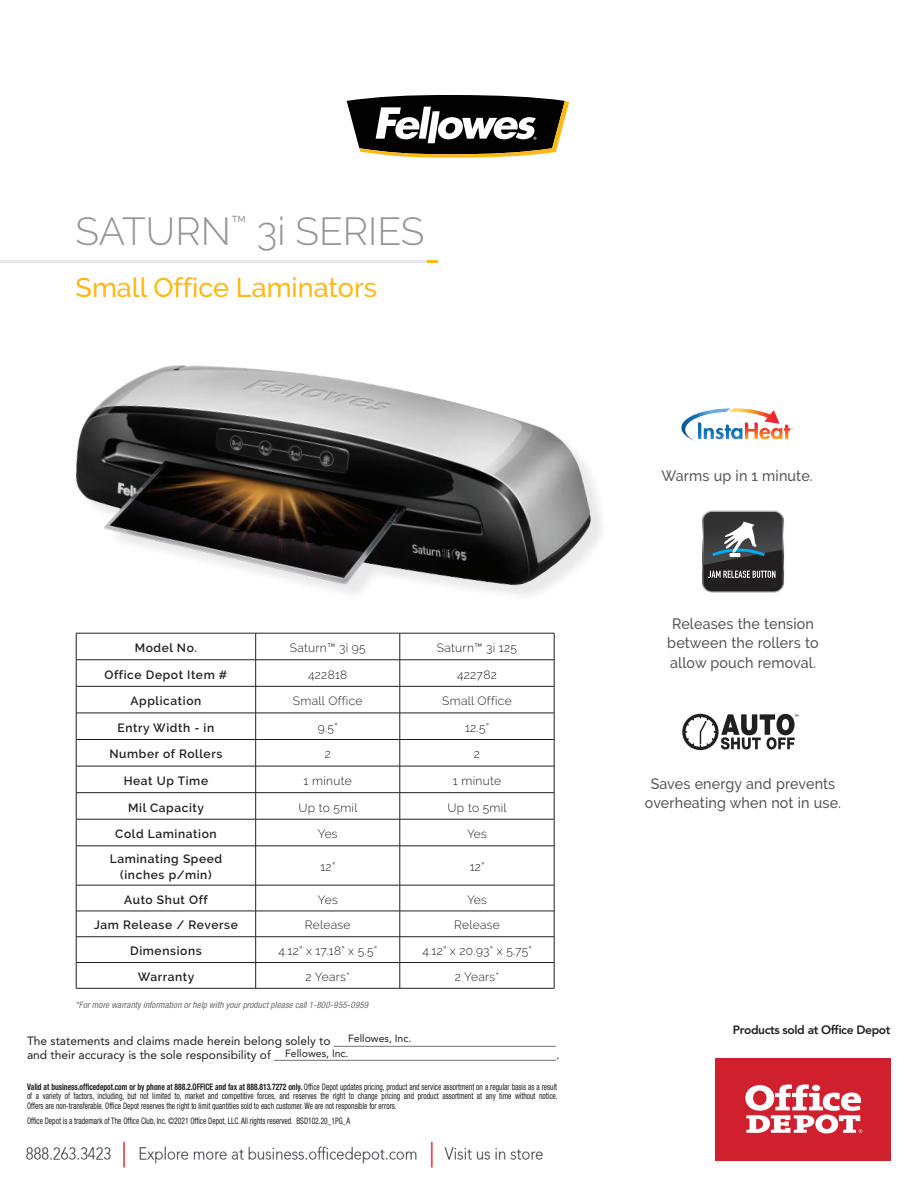
<style>
.page{position:relative;width:918px;height:1188px;background:#fff}
.page>*{position:absolute;margin:0;border:0;box-sizing:border-box;transform-origin:0 0}
.t1{font:300 39px "Raleway";color:#939598}
.t2{font:500 27px "Raleway";color:#fcb814}
.t3{font:500 15px/19.5px "Raleway";letter-spacing:.01em;color:#57585a;text-align:center;scale:.95 1}
.t4{font:300 12px "Raleway";letter-spacing:.025em;color:#231f20}
.t5{font:600 12px/16.5px "Raleway";letter-spacing:.05em;color:#231f20;text-align:center}
.t6{font:12px/14.4px "Avenir LT Std";color:#231f20}
.t7{font:800 12px "Avenir LT Std";letter-spacing:-.03em;color:#231f20}
.t8{font:10.5px/15.8px "Avenir LT Std";color:#231f20}
.t9{font:condensed 9px/9.8px "Helvetica Neue LT Std";color:#231f20;text-align:justify;scale:.83 1}
.t10{font:italic condensed 9px "Helvetica Neue LT Std";letter-spacing:.01em;color:#6c6d70}
.s1{font-weight:700}
</style>
<div class="page">
<img style="left:75px;top:365px;width:527px;height:385px">
<div style="left:716px;top:1058px;width:175px;height:103px;background:#d0202e"></div>
<svg style="left:745px;top:1084px;width:117px;height:49px"></svg>
<hr style="left:76px;top:633px;width:180px;height:1px;background:#231f20">
<hr style="left:256px;top:633px;width:144px;height:1px;background:#231f20">
<hr style="left:400px;top:633px;width:154px;height:1px;background:#231f20">
<hr style="left:76px;top:660px;width:180px;height:1px;background:#231f20">
<hr style="left:256px;top:660px;width:144px;height:1px;background:#231f20">
<hr style="left:400px;top:660px;width:154px;height:1px;background:#231f20">
<hr style="left:76px;top:686px;width:180px;height:1px;background:#231f20">
<hr style="left:256px;top:686px;width:144px;height:1px;background:#231f20">
<hr style="left:400px;top:686px;width:154px;height:1px;background:#231f20">
<hr style="left:76px;top:713px;width:180px;height:1px;background:#231f20">
<hr style="left:256px;top:713px;width:144px;height:1px;background:#231f20">
<hr style="left:400px;top:713px;width:154px;height:1px;background:#231f20">
<hr style="left:76px;top:739px;width:180px;height:1px;background:#231f20">
<hr style="left:256px;top:739px;width:144px;height:1px;background:#231f20">
<hr style="left:400px;top:739px;width:154px;height:1px;background:#231f20">
<hr style="left:76px;top:766px;width:180px;height:1px;background:#231f20">
<hr style="left:256px;top:766px;width:144px;height:1px;background:#231f20">
<hr style="left:400px;top:766px;width:154px;height:1px;background:#231f20">
<hr style="left:76px;top:792px;width:180px;height:1px;background:#231f20">
<hr style="left:256px;top:792px;width:144px;height:1px;background:#231f20">
<hr style="left:400px;top:792px;width:154px;height:1px;background:#231f20">
<hr style="left:76px;top:819px;width:180px;height:1px;background:#231f20">
<svg style="left:76px;top:633px;width:1px;height:213px"></svg>
<hr style="left:256px;top:819px;width:144px;height:1px;background:#231f20">
<svg style="left:255px;top:633px;width:1px;height:213px"></svg>
<hr style="left:400px;top:819px;width:154px;height:1px;background:#231f20">
<svg style="left:400px;top:633px;width:1px;height:213px"></svg>
<svg style="left:554px;top:633px;width:1px;height:213px"></svg>
<hr style="left:76px;top:846px;width:180px;height:1px;background:#231f20">
<hr style="left:76px;top:846px;width:1px;height:39px;background:#231f20">
<hr style="left:256px;top:846px;width:144px;height:1px;background:#231f20">
<hr style="left:255px;top:846px;width:1px;height:39px;background:#231f20">
<hr style="left:400px;top:846px;width:154px;height:1px;background:#231f20">
<hr style="left:400px;top:846px;width:1px;height:39px;background:#231f20">
<hr style="left:554px;top:846px;width:1px;height:39px;background:#231f20">
<hr style="left:76px;top:885px;width:180px;height:1px;background:#231f20">
<hr style="left:256px;top:885px;width:144px;height:1px;background:#231f20">
<hr style="left:400px;top:885px;width:154px;height:1px;background:#231f20">
<svg style="left:76px;top:885px;width:1px;height:103px"></svg>
<svg style="left:255px;top:885px;width:1px;height:103px"></svg>
<svg style="left:400px;top:885px;width:1px;height:103px"></svg>
<svg style="left:554px;top:885px;width:1px;height:103px"></svg>
<hr style="left:76px;top:988px;width:180px;height:1px;background:#231f20">
<hr style="left:256px;top:988px;width:144px;height:1px;background:#231f20">
<hr style="left:400px;top:988px;width:154px;height:1px;background:#231f20">
<hr style="left:76px;top:911px;width:180px;height:1px;background:#231f20">
<hr style="left:256px;top:911px;width:144px;height:1px;background:#231f20">
<hr style="left:400px;top:911px;width:154px;height:1px;background:#231f20">
<hr style="left:76px;top:936px;width:180px;height:1px;background:#231f20">
<hr style="left:256px;top:936px;width:144px;height:1px;background:#231f20">
<hr style="left:400px;top:936px;width:154px;height:1px;background:#231f20">
<hr style="left:76px;top:962px;width:180px;height:1px;background:#231f20">
<hr style="left:256px;top:962px;width:144px;height:1px;background:#231f20">
<hr style="left:400px;top:962px;width:154px;height:1px;background:#231f20">
<div style="left:682px;top:714px;width:37px;height:36px;border:3px solid #231f20;border-radius:50%"></div>
<svg style="left:687px;top:718px;width:7px;height:8px"></svg>
<svg style="left:685px;top:732px;width:9px;height:14px"></svg>
<svg style="left:700px;top:714px;width:98px;height:36px"></svg>
<svg style="left:702px;top:511px;width:82px;height:82px;background:#4e5053"></svg>
<svg style="left:681px;top:408px;width:112px;height:33px"></svg>
<svg style="left:347px;top:95px;width:222px;height:63px"></svg>
<svg style="left:426px;top:260px;width:12px;height:3px"></svg>
<hr style="left:0;top:260px;width:426px;height:3px;background:#e6e7e9">
<img style="left:26px;top:1141px;width:517px;height:27px">
<h1 class="t1" style="left:76px;top:209px;width:350px">SATURN<sup>™</sup> 3i SERIES</h1>
<h2 class="t2" style="left:76px;top:272px;width:303px">Small Office Laminators</h2>
<h3 class="t5" style="left:135px;top:640px;width:64px">Model No.</h3>
<h3 class="t4" style="left:290px;top:641px;width:77px">Saturn™ 3i 95</h3>
<h3 class="t4" style="left:437px;top:641px;width:82px">Saturn™ 3i 125</h3>
<h3 class="t5" style="left:104px;top:666px;width:125px">Office Depot Item #</h3>
<h3 class="t4" style="left:308px;top:667px;width:41px">422818</h3>
<h3 class="t4" style="left:457px;top:667px;width:41px">422782</h3>
<h3 class="t5" style="left:131px;top:693px;width:72px">Application</h3>
<h3 class="t4" style="left:293px;top:694px;width:71px">Small Office</h3>
<h3 class="t4" style="left:442px;top:694px;width:71px">Small Office</h3>
<h3 class="t5" style="left:118px;top:719px;width:98px">Entry Width - in</h3>
<h3 class="t4" style="left:318px;top:721px;width:21px">9.5”</h3>
<h3 class="t4" style="left:465px;top:721px;width:26px">12.5”</h3>
<h3 class="t5" style="left:109px;top:746px;width:114px">Number of Rollers</h3>
<h3 class="t4" style="left:325px;top:747px;width:8px">2</h3>
<h3 class="t4" style="left:474px;top:747px;width:8px">2</h3>
<h3 class="t5" style="left:124px;top:773px;width:86px">Heat Up Time</h3>
<h3 class="t4" style="left:304px;top:774px;width:50px">1 minute</h3>
<h3 class="t4" style="left:453px;top:774px;width:50px">1 minute</h3>
<h3 class="t5" style="left:128px;top:799px;width:78px">Mil Capacity</h3>
<h3 class="t4" style="left:298px;top:800px;width:61px">Up to 5mil</h3>
<h3 class="t4" style="left:448px;top:800px;width:61px">Up to 5mil</h3>
<h3 class="t5" style="left:115px;top:826px;width:103px">Cold Lamination</h3>
<h3 class="t4" style="left:318px;top:827px;width:22px">Yes</h3>
<h3 class="t4" style="left:467px;top:827px;width:22px">Yes</h3>
<h3 class="t5" style="left:110px;top:850px;width:114px">Laminating Speed (inches p/min)</h3>
<h3 class="t4" style="left:320px;top:860px;width:17px">12”</h3>
<h3 class="t4" style="left:470px;top:860px;width:17px">12”</h3>
<h3 class="t5" style="left:124px;top:891px;width:85px">Auto Shut Off</h3>
<h3 class="t4" style="left:318px;top:892px;width:22px">Yes</h3>
<h3 class="t4" style="left:467px;top:892px;width:22px">Yes</h3>
<h3 class="t5" style="left:94px;top:917px;width:145px">Jam Release / Reverse</h3>
<h3 class="t4" style="left:305px;top:918px;width:47px">Release</h3>
<h3 class="t4" style="left:454px;top:918px;width:47px">Release</h3>
<h3 class="t5" style="left:130px;top:943px;width:73px">Dimensions</h3>
<h3 class="t4" style="left:278px;top:944px;width:100px">4.12” x 17.18” x 5.5”</h3>
<h3 class="t4" style="left:422px;top:944px;width:111px">4.12” x 20.93” x 5.75”</h3>
<h3 class="t5" style="left:138px;top:969px;width:58px">Warranty</h3>
<h3 class="t4" style="left:306px;top:970px;width:46px">2 Years*</h3>
<h3 class="t4" style="left:455px;top:970px;width:46px">2 Years*</h3>
<p class="t10" style="left:76px;top:1000px;width:294px">*For more warranty information or help with your product please call 1-800-955-0959</p>
<p class="t8" style="left:285px;top:1030px;width:128px;text-indent:63px">Fellowes, Inc.<br>Fellowes, Inc.</p>
<h3 class="t6" style="left:27px;top:1034px;width:534px">The statements and claims made herein belong solely to _____________________________________ and their accuracy is the sole responsibility of _______________________________________________.</h3>
<p class="t9" style="left:27px;top:1081px;width:641px"><span class="s1">Valid at business.officedepot.com or by phone at 888.2.OFFICE and fax at 888.813.7272 only.</span> Office Depot updates pricing, product and service assortment on a regular basis as a result of a variety of factors, including, but not limited to, market and competitive forces, and reserves the right to change pricing and product assortment at any time without notice.<br>Offers are non-transferable. Office Depot reserves the right to limit quantities sold to each customer. We are not responsible for errors.</p>
<p class="t9" style="left:27px;top:1116px;width:391px">Office Depot is a trademark of The Office Club, Inc. ©2021 Office Depot, LLC. All rights reserved. BSD102.20_1PG_A</p>
<h3 class="t3" style="left:661px;top:466px;width:161px">Warms up in 1 minute.</h3>
<h3 class="t3" style="left:667px;top:614px;width:161px">Releases the tension between the rollers to allow pouch removal.</h3>
<h3 class="t3" style="left:645px;top:774px;width:208px">Saves energy and prevents overheating when not in use.</h3>
<h3 class="t7" style="left:733px;top:1023px;width:159px">Products sold at Office Depot</h3>
</div>
